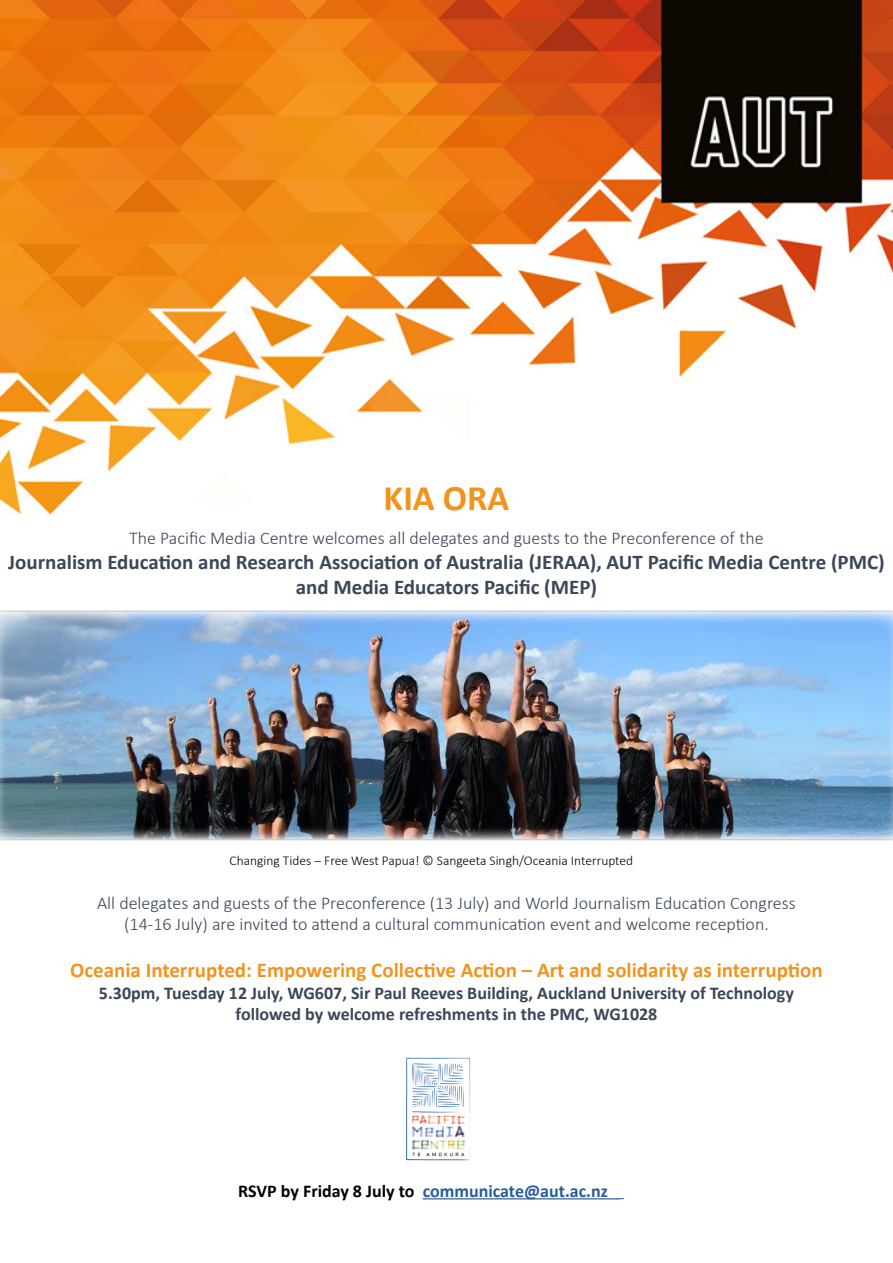
<style>
.page{position:relative;width:893px;height:1263px;background:#fff}
.page>*{position:absolute;margin:0;border:0;box-sizing:border-box;transform-origin:0 0}
.t1{font:700 36px "Calibri";color:#f3931f}
.t2{font:700 21px/25.2px "Calibri";color:#3b4759;text-align:center}
.t3{font:700 21px "Calibri";color:#f3931f}
.t4{font:300 18px/21.6px "Calibri";color:#3b4759;text-align:center}
.t5{font:700 18px/21.6px "Calibri";color:#3b4759;text-align:center}
.t6{font:700 18px "Calibri";color:#275b9b}
.t7{font:300 13.5px "Calibri";color:#000}
.s1{color:#000}
</style>
<div class="page">
<img style="left:0;top:0;width:893px;height:515px">
<img style="left:0;top:611px;width:893px;height:229px">
<img style="left:406px;top:1057px;width:65px;height:104px">
<hr style="left:423px;top:1198px;width:197px;height:1px;background:#275b9b">
<h1 class="t1" style="left:384px;top:472px;width:127px">KIA ORA</h1>
<p class="t4" style="left:129px;top:527px;width:636px">The Pacific Media Centre welcomes all delegates and guests to the Preconference of the</p>
<p class="t2" style="left:8px;top:549px;width:878px">Journalism Education and Research Association of Australia (JERAA), AUT Pacific Media Centre (PMC) and Media Educators Pacific (MEP)</p>
<p class="t7" style="left:230px;top:852px;width:405px">Changing Tides – Free West Papua! © Sangeeta Singh/Oceania Interrupted</p>
<p class="t4" style="left:97px;top:892px;width:700px">All delegates and guests of the Preconference (13 July) and World Journalism Education Congress (14-16 July) are invited to attend a cultural communication event and welcome reception.</p>
<p class="t3" style="left:70px;top:955px;width:754px">Oceania Interrupted: Empowering Collective Action – Art and solidarity as interruption</p>
<p class="t5" style="left:99px;top:981px;width:696px">5.30pm, Tuesday 12 July, WG607, Sir Paul Reeves Building, Auckland University of Technology followed by welcome refreshments in the PMC, WG1028</p>
<p class="t6" style="left:238px;top:1178px;width:371px"><span class="s1">RSVP by Friday 8 July to</span> communicate@aut.ac.nz</p>
</div>
